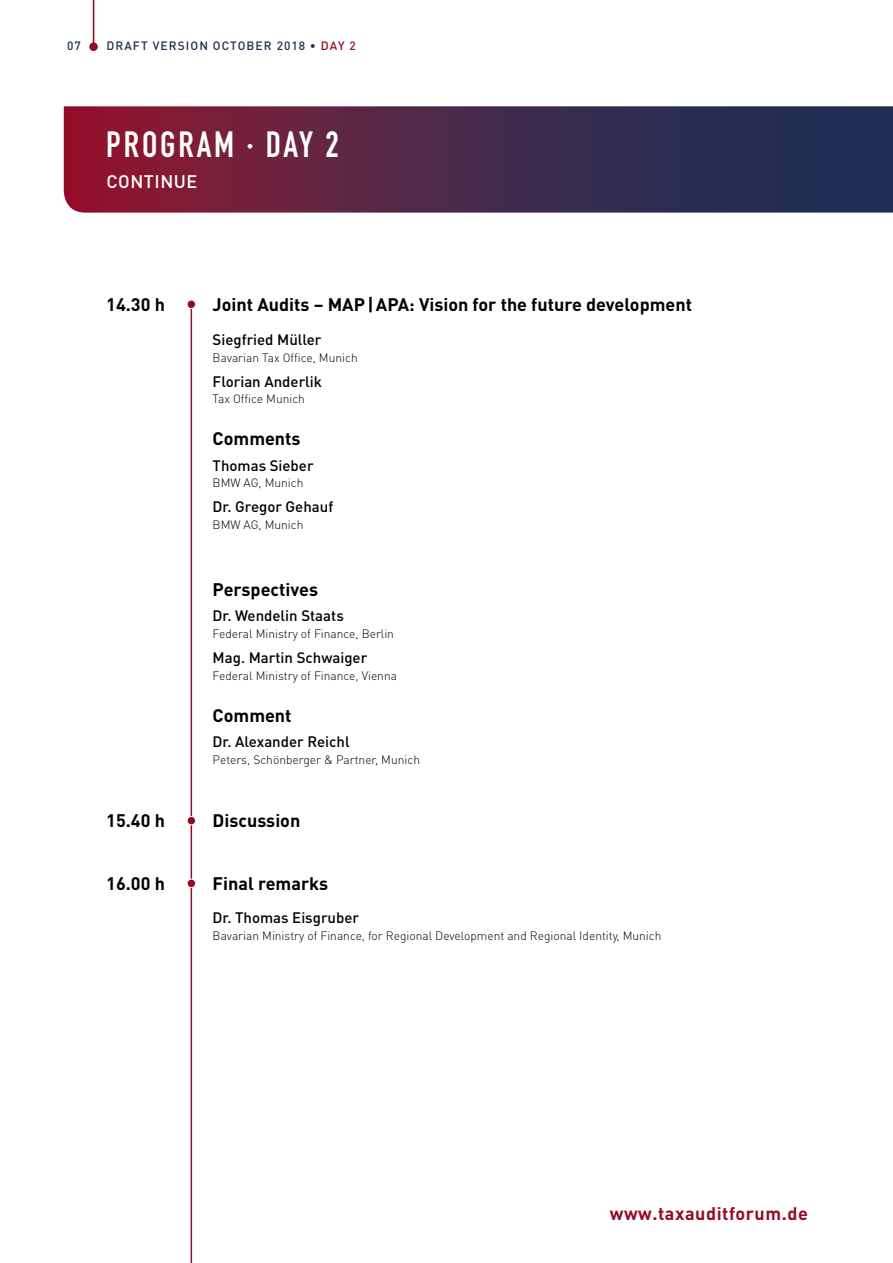
<style>
.page{position:relative;width:893px;height:1263px;background:#fff}
.page>*{position:absolute;margin:0;border:0;box-sizing:border-box;transform-origin:0 0}
.t1{font:700 36px "DIN Condensed";letter-spacing:.08em;color:#fff}
.t2{font:700 18px "DIN Pro";color:#000}
.t3{font:700 18px "DIN Pro";letter-spacing:.03em;color:#950b27}
.t4{font:500 18px "DIN Pro";letter-spacing:.03em;color:#fff}
.t5{font:500 15px "DIN Pro";color:#000}
.t6{font:300 12px "DIN Pro";color:#000}
.t7{font:500 12px "DIN Pro";letter-spacing:.09em;color:#202d54}
.s1{color:#950b27}
</style>
<div class="page">
<hr style="left:93px;top:0;width:1px;height:51px;background:#950b27">
<div style="left:89px;top:42px;width:9px;height:9px;background:#950b27;border-radius:50%"></div>
<hr style="left:191px;top:304px;width:1px;height:959px;background:#950b27">
<div style="left:187px;top:300px;width:9px;height:8px;background:#950b27;border-radius:50%"></div>
<div style="left:187px;top:300px;width:9px;height:9px;border:1px solid #fff;border-radius:50%"></div>
<div style="left:187px;top:879px;width:9px;height:9px;background:#950b27;border-radius:50%"></div>
<div style="left:187px;top:879px;width:9px;height:9px;border:1px solid #fff;border-radius:50%"></div>
<div style="left:187px;top:816px;width:9px;height:9px;background:#950b27;border-radius:50%"></div>
<div style="left:187px;top:816px;width:9px;height:9px;border:1px solid #fff;border-radius:50%"></div>
<svg style="left:64px;top:106px;width:829px;height:107px;background:#4e2748"></svg>
<p class="t7" style="left:67px;top:38px;width:15px">07</p>
<p class="t7" style="left:106px;top:38px;width:251px">DRAFT VERSION OCTOBER 2018 • <span class="s1">DAY 2</span></p>
<h1 class="t1" style="left:106px;top:121px;width:234px">PROGRAM · DAY 2</h1>
<h2 class="t4" style="left:106px;top:169px;width:93px">CONTINUE</h2>
<h2 class="t2" style="left:106px;top:293px;width:60px">14.30 h</h2>
<h2 class="t2" style="left:213px;top:293px;width:481px">Joint Audits – MAP|APA: Vision for the future development</h2>
<p class="t5" style="left:213px;top:330px;width:110px">Siegfried Müller</p>
<p class="t6" style="left:213px;top:349px;width:147px">Bavarian Tax Office, Munich</p>
<p class="t5" style="left:213px;top:371px;width:111px">Florian Anderlik</p>
<p class="t6" style="left:213px;top:391px;width:94px">Tax Office Munich</p>
<h2 class="t2" style="left:213px;top:427px;width:90px">Comments</h2>
<p class="t5" style="left:213px;top:455px;width:102px">Thomas Sieber</p>
<p class="t6" style="left:213px;top:475px;width:92px">BMW AG, Munich</p>
<p class="t5" style="left:213px;top:497px;width:122px">Dr. Gregor Gehauf</p>
<p class="t6" style="left:213px;top:516px;width:92px">BMW AG, Munich</p>
<h2 class="t2" style="left:213px;top:577px;width:107px">Perspectives</h2>
<p class="t5" style="left:213px;top:606px;width:133px">Dr. Wendelin Staats</p>
<p class="t6" style="left:213px;top:625px;width:183px">Federal Ministry of Finance, Berlin</p>
<p class="t5" style="left:213px;top:648px;width:156px">Mag. Martin Schwaiger</p>
<p class="t6" style="left:213px;top:667px;width:186px">Federal Ministry of Finance, Vienna</p>
<h2 class="t2" style="left:213px;top:703px;width:80px">Comment</h2>
<p class="t5" style="left:213px;top:731px;width:139px">Dr. Alexander Reichl</p>
<p class="t6" style="left:213px;top:751px;width:209px">Peters, Schönberger &amp; Partner, Munich</p>
<h2 class="t2" style="left:106px;top:808px;width:60px">15.40 h</h2>
<h2 class="t2" style="left:213px;top:808px;width:89px">Discussion</h2>
<h2 class="t2" style="left:106px;top:871px;width:60px">16.00 h</h2>
<h2 class="t2" style="left:213px;top:871px;width:117px">Final remarks</h2>
<p class="t5" style="left:213px;top:908px;width:148px">Dr. Thomas Eisgruber</p>
<p class="t6" style="left:213px;top:927px;width:450px">Bavarian Ministry of Finance, for Regional Development and Regional Identity, Munich</p>
<h2 class="t3" style="left:610px;top:1202px;width:200px">www.taxauditforum.de</h2>
</div>
